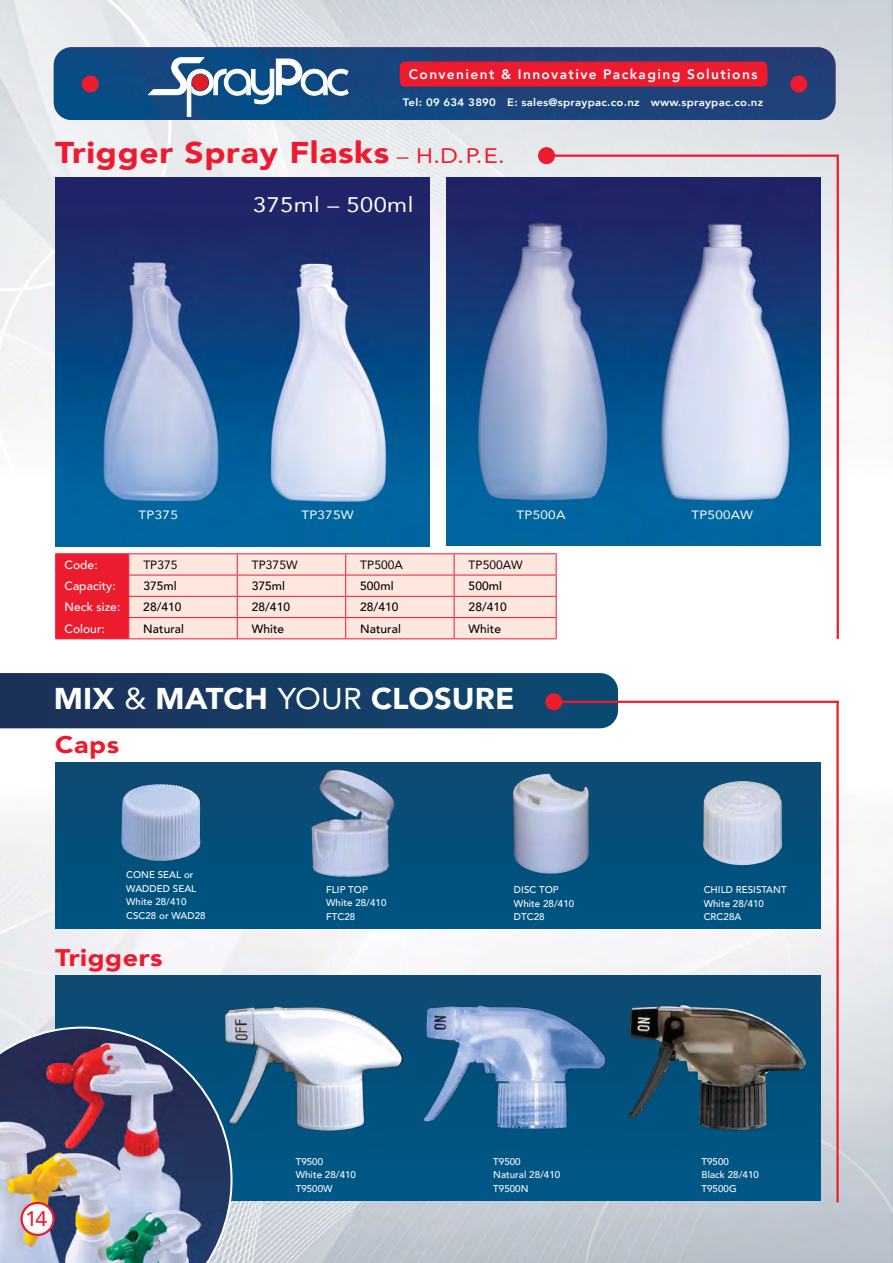
<style>
.page{position:relative;width:893px;height:1263px;background:#fff}
.page>*{position:absolute;margin:0;border:0;box-sizing:border-box;transform-origin:0 0}
.t1{font:900 30px "Avenir";letter-spacing:.02em;color:#ed1b2e;scale:1.12 1}
.t2{font:900 30px "Avenir";color:#fff}
.t3{font:900 24px "Avenir";letter-spacing:.02em;color:#ed1b2e;scale:1.12 1}
.t4{font:21px "Avenir";letter-spacing:.02em;color:#fff;scale:1.12 1}
.t5{font:21px "Avenir";color:#ed1b2e;scale:1.08 1}
.t6{font:800 13.8px "Avenir";letter-spacing:.105em;color:#fff}
.t7{font:500 12px "Avenir";letter-spacing:.005em;color:#000}
.t8{font:500 12px "Avenir";letter-spacing:.005em;color:#fff}
.t9{font:12px "Avenir";letter-spacing:.02em;color:#fff;scale:1.12 1}
.t10{font:12px "Avenir";letter-spacing:.005em;color:#000}
.t11{font:800 10.8px "Avenir";letter-spacing:.02em;color:#fff;scale:1.06 1}
.t12{font:500 9.75px/13.5px "Avenir";letter-spacing:.005em;color:#fff}
.s1{font-weight:400;font-size:21px}
.s2{font-weight:400}
</style>
<div class="page">
<img style="left:0;top:854px;width:893px;height:409px">
<div style="left:0;top:991px;width:55px;height:35px;background:#e7eaed"></div>
<svg style="left:0;top:639px;width:272px;height:338px"></svg>
<svg style="left:583px;top:1122px;width:310px;height:141px;background:#bfc6cf"></svg>
<img style="left:171px;top:0;width:722px;height:485px">
<svg style="left:0;top:0;width:171px;height:197px"></svg>
<svg style="left:0;top:197px;width:377px;height:350px"></svg>
<img style="left:55px;top:975px;width:766px;height:226px">
<img style="left:55px;top:762px;width:766px;height:166px">
<img style="left:55px;top:178px;width:374px;height:368px">
<img style="left:446px;top:177px;width:375px;height:368px">
<img style="left:117px;top:765px;width:93px;height:117px">
<img style="left:311px;top:770px;width:78px;height:107px">
<img style="left:213px;top:973px;width:191px;height:177px">
<img style="left:418px;top:967px;width:192px;height:182px">
<img style="left:623px;top:952px;width:185px;height:187px">
<img style="left:0;top:1026px;width:233px;height:237px">
<hr style="left:553px;top:155px;width:284px;height:2px;background:#ed1b2e">
<hr style="left:837px;top:155px;width:2px;height:484px;background:#ed1b2e">
<div style="left:539px;top:148px;width:15px;height:15px;background:#ed1b2e;border-radius:50%"></div>
<div style="left:538px;top:147px;width:17px;height:17px;border:2px solid #ed1b2e;border-radius:50%"></div>
<img style="left:54px;top:47px;width:781px;height:73px">
<div style="left:83px;top:77px;width:15px;height:14px;background:#ed1b2e;border-radius:50%"></div>
<div style="left:82px;top:76px;width:17px;height:17px;border:2px solid #ed1b2e;border-radius:50%"></div>
<div style="left:791px;top:77px;width:15px;height:14px;background:#ed1b2e;border-radius:50%"></div>
<div style="left:790px;top:75px;width:17px;height:17px;border:2px solid #ed1b2e;border-radius:50%"></div>
<svg style="left:148px;top:58px;width:200px;height:58px"></svg>
<div style="left:400px;top:62px;width:367px;height:25px;background:#ed1b2e;border-radius:5px"></div>
<div style="left:22px;top:1203px;width:32px;height:32px;background:#fff;border-radius:50%"></div>
<div style="left:20px;top:1202px;width:35px;height:34px;border:2px solid #ed1b2e;border-radius:50%"></div>
<svg style="left:0;top:673px;width:618px;height:55px;background:#163d65"></svg>
<hr style="left:556px;top:701px;width:283px;height:2px;background:#ed1b2e">
<hr style="left:836px;top:701px;width:3px;height:501px;background:#ed1b2e">
<div style="left:546px;top:694px;width:15px;height:15px;background:#ed1b2e;border-radius:50%"></div>
<div style="left:545px;top:693px;width:17px;height:17px;border:2px solid #ed1b2e;border-radius:50%"></div>
<hr style="left:55px;top:553px;width:74px;height:1px;background:#ed1b2e">
<hr style="left:129px;top:553px;width:108px;height:1px;background:#ed1b2e">
<hr style="left:237px;top:553px;width:109px;height:1px;background:#ed1b2e">
<hr style="left:346px;top:553px;width:108px;height:1px;background:#ed1b2e">
<hr style="left:454px;top:553px;width:103px;height:1px;background:#ed1b2e">
<svg style="left:55px;top:554px;width:502px;height:84px;background:#f9c0bc"></svg>
<hr style="left:55px;top:638px;width:74px;height:1px;background:#ed1b2e">
<hr style="left:129px;top:638px;width:108px;height:1px;background:#ed1b2e">
<hr style="left:237px;top:638px;width:109px;height:1px;background:#ed1b2e">
<hr style="left:346px;top:638px;width:108px;height:1px;background:#ed1b2e">
<hr style="left:454px;top:638px;width:103px;height:1px;background:#ed1b2e">
<img style="left:513px;top:774px;width:76px;height:101px">
<img style="left:703px;top:781px;width:79px;height:85px">
<h3 class="t6" style="left:409px;top:64px;width:350px">Convenient &amp; Innovative Packaging Solutions</h3>
<p class="t11" style="left:403px;top:94px;width:341px">Tel: 09 634 3890 E: sales@spraypac.co.nz www.spraypac.co.nz</p>
<h1 class="t1" style="left:55px;top:126px;width:403px">Trigger Spray Flasks <span class="s1">– H.D.P.E.</span></h1>
<h3 class="t4" style="left:253px;top:188px;width:145px">375ml – 500ml</h3>
<p class="t9" style="left:139px;top:506px;width:36px">TP375</p>
<p class="t9" style="left:301px;top:506px;width:48px">TP375W</p>
<p class="t9" style="left:517px;top:505px;width:45px">TP500A</p>
<p class="t9" style="left:691px;top:505px;width:57px">TP500AW</p>
<p class="t8" style="left:65px;top:554px;width:35px">Code:</p>
<p class="t10" style="left:143px;top:555px;width:36px">TP375</p>
<p class="t10" style="left:252px;top:555px;width:47px">TP375W</p>
<p class="t10" style="left:360px;top:555px;width:44px">TP500A</p>
<p class="t10" style="left:469px;top:555px;width:56px">TP500AW</p>
<p class="t8" style="left:65px;top:575px;width:53px">Capacity:</p>
<p class="t7" style="left:143px;top:575px;width:35px">375ml</p>
<p class="t7" style="left:252px;top:575px;width:35px">375ml</p>
<p class="t7" style="left:360px;top:575px;width:35px">500ml</p>
<p class="t7" style="left:469px;top:575px;width:35px">500ml</p>
<p class="t8" style="left:65px;top:597px;width:57px">Neck size:</p>
<p class="t7" style="left:143px;top:597px;width:40px">28/410</p>
<p class="t7" style="left:252px;top:597px;width:40px">28/410</p>
<p class="t7" style="left:360px;top:597px;width:40px">28/410</p>
<p class="t7" style="left:469px;top:597px;width:40px">28/410</p>
<p class="t8" style="left:64px;top:618px;width:42px">Colour:</p>
<p class="t7" style="left:143px;top:618px;width:42px">Natural</p>
<p class="t7" style="left:252px;top:618px;width:34px">White</p>
<p class="t7" style="left:360px;top:618px;width:42px">Natural</p>
<p class="t7" style="left:469px;top:618px;width:34px">White</p>
<h1 class="t2" style="left:54px;top:673px;width:462px">MIX <span class="s2">&amp;</span> MATCH <span class="s2">YOUR</span> CLOSURE</h1>
<h2 class="t3" style="left:55px;top:724px;width:59px">Caps</h2>
<p class="t12" style="left:126px;top:868px;width:81px">CONE SEAL or<br>WADDED SEAL<br>White 28/410<br>CSC28 or WAD28</p>
<h2 class="t3" style="left:55px;top:937px;width:97px">Triggers</h2>
<p class="t12" style="left:326px;top:882px;width:62px">FLIP TOP<br>White 28/410<br>FTC28</p>
<p class="t12" style="left:704px;top:882px;width:84px">CHILD RESISTANT<br>White 28/410<br>CRC28A</p>
<p class="t12" style="left:514px;top:883px;width:62px">DISC TOP<br>White 28/410<br>DTC28</p>
<h3 class="t5" style="left:25px;top:1202px;width:23px">14</h3>
<p class="t12" style="left:296px;top:1154px;width:62px">T9500<br>White 28/410<br>T9500W</p>
<p class="t12" style="left:493px;top:1154px;width:69px">T9500<br>Natural 28/410<br>T9500N</p>
<p class="t12" style="left:701px;top:1154px;width:59px">T9500<br>Black 28/410<br>T9500G</p>
</div>
